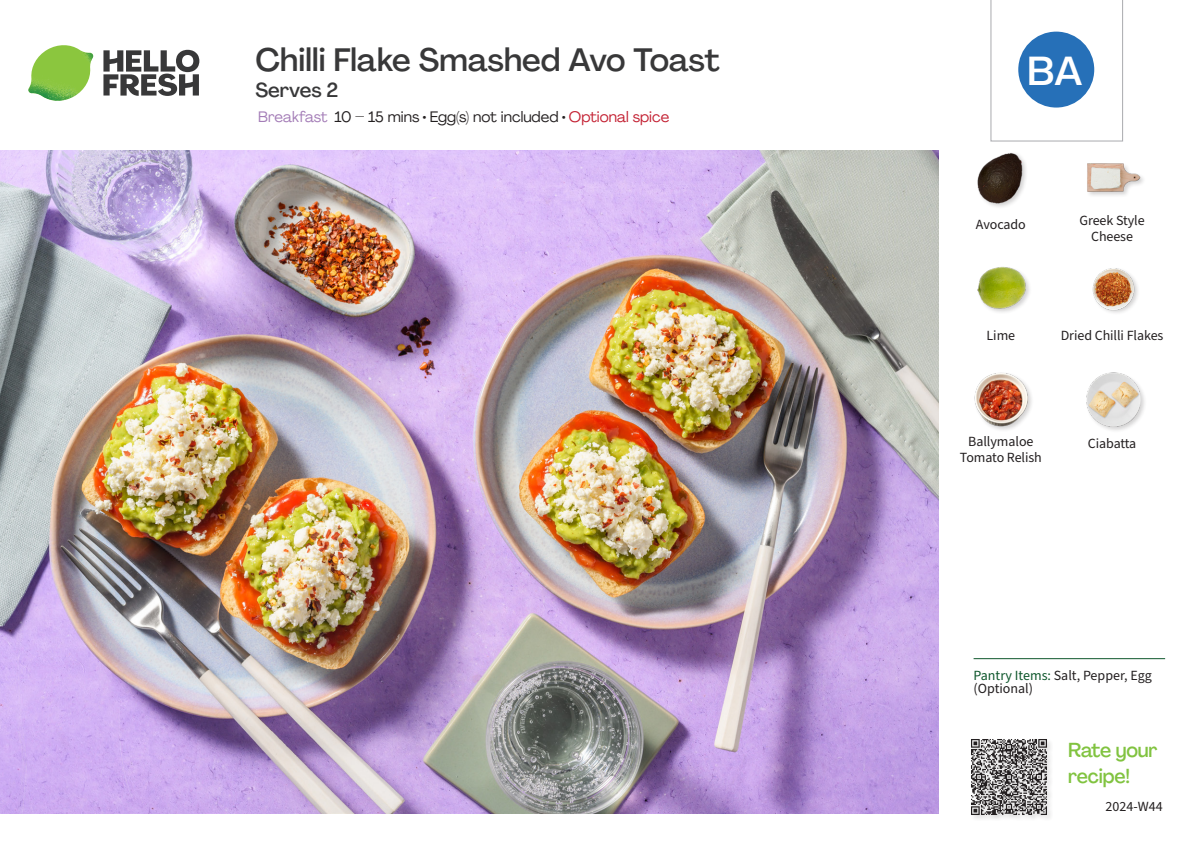
<style>
.page{position:relative;width:1191px;height:842px;background:#fff}
.page>*{position:absolute;margin:0;border:0;box-sizing:border-box;transform-origin:0 0}
._24_Recipe_Nr_Bag{font:500 40px "Agrandir";color:#fff}
._15_Titel_UK{font:500 32px "Agrandir";color:#383839}
._24_Before_Start_Titel{font:500 20px/26px "Agrandir";letter-spacing:-.01em;color:#81c340;scale:.96 1}
._15_Titel_UK-2{font:500 20px "Agrandir";color:#383839}
._02_Box_Type{font:15px "Agrandir";color:#231f20}
._18_FRONT_ingredients_UK{font:14px/16px "Source Sans Pro";letter-spacing:-.005em;color:#231f20;text-align:center}
.s1{color:#fff}
.s2{color:#a47db7}
.s3{color:#c31f31}
.s4{color:#0e572c}
</style>
<div class="page">
<svg style="left:103px;top:50px;width:96px;height:46px"></svg>
<img style="left:28px;top:45px;width:65px;height:56px">
<hr style="left:973px;top:658px;width:192px;height:1px;background:#0e572c">
<div style="left:970px;top:738px;width:83px;height:83px;background:#f8f8f8"></div>
<img style="left:971px;top:739px;width:79px;height:79px">
<svg style="left:990px;top:0;width:133px;height:142px"></svg>
<div style="left:977px;top:152px;width:51px;height:57px;background:#231f20;opacity:.2"></div>
<img style="left:977px;top:152px;width:51px;height:52px">
<div style="left:976px;top:266px;width:56px;height:49px;background:#231f20;opacity:.2"></div>
<img style="left:976px;top:266px;width:52px;height:49px">
<div style="left:974px;top:372px;width:60px;height:60px;background:#231f20;opacity:.2"></div>
<img style="left:974px;top:372px;width:55px;height:55px">
<img style="left:1092px;top:268px;width:46px;height:45px">
<div style="left:1085px;top:163px;width:61px;height:35px;background:#231f20;opacity:.2"></div>
<img style="left:1086px;top:163px;width:54px;height:35px">
<img style="left:0;top:150px;width:938px;height:664px">
<div style="left:1085px;top:372px;width:61px;height:61px;background:#231f20;opacity:.2"></div>
<img style="left:1086px;top:372px;width:54px;height:55px">
<p class="_15_Titel_UK" style="left:255px;top:40px;width:466px">Chilli Flake Smashed Avo Toast</p>
<p class="_15_Titel_UK-2" style="left:255px;top:77px;width:85px">Serves 2</p>
<p class="_02_Box_Type" style="left:255px;top:107px;width:415px"><span class="s1">.</span><span class="s2">Breakfast</span><span class="s1">.</span> 10 – 15 mins • Egg(s) not included • <span class="s3">Optional spice</span></p>
<p class="_24_Recipe_Nr_Bag" style="left:1027px;top:47px;width:57px">BA</p>
<p class="_18_FRONT_ingredients_UK" style="left:976px;top:217px;width:51px">Avocado</p>
<p class="_18_FRONT_ingredients_UK" style="left:1079px;top:213px;width:67px">Greek Style<br>Cheese</p>
<p class="_18_FRONT_ingredients_UK" style="left:986px;top:327px;width:30px">Lime</p>
<p class="_18_FRONT_ingredients_UK" style="left:1060px;top:327px;width:104px">Dried Chilli Flakes</p>
<p class="_18_FRONT_ingredients_UK" style="left:960px;top:434px;width:83px">Ballymaloe<br>Tomato Relish</p>
<p class="_18_FRONT_ingredients_UK" style="left:1087px;top:436px;width:50px">Ciabatta</p>
<p class="_18_FRONT_ingredients_UK" style="left:973px;top:669px;width:180px;line-height:12.8px;text-align:left"><span class="s4">Pantry Items:</span> Salt, Pepper, Egg (Optional)</p>
<p class="_24_Before_Start_Titel" style="left:1068px;top:737px;width:95px">Rate your recipe!</p>
<p class="_18_FRONT_ingredients_UK" style="left:1105px;top:798px;width:58px">2024-W44</p>
</div>
